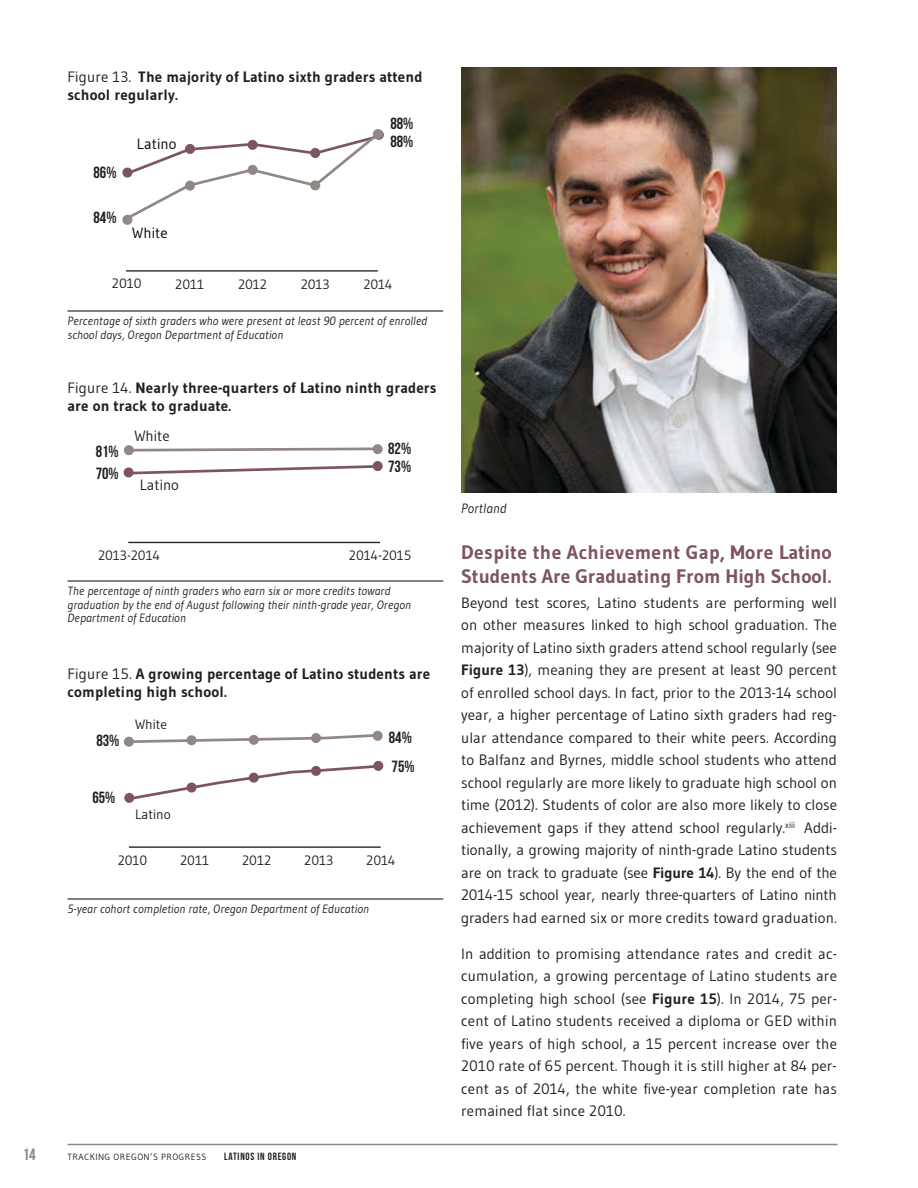
<style>
.page{position:relative;width:918px;height:1188px;background:#fff}
.page>*{position:absolute;margin:0;border:0;box-sizing:border-box;transform-origin:0 0}
.t1{font:700 19.5px/24px "Gudea";color:#7d5465}
.t2{font:16.5px "Bebas Neue";color:#918784}
.t3{font:16.2px/29.8px "Bebas Neue";color:#231f20}
.t4{font:15px/22.5px "Gudea";letter-spacing:.01em;color:#231f20;text-align:justify}
.t5{font:700 15px/18px "Gudea";letter-spacing:.01em;color:#231f20}
.t6{font:14.85px "Gudea";letter-spacing:.005em;color:#030505}
.t7{font:14.85px "Gudea";color:#231f20}
.t8{font:13.5px "Gudea";color:#231f20}
.t9{font:italic 13.5px "Gudea";letter-spacing:.01em;color:#231f20}
.t10{font:italic 12px/13.5px "Gudea";letter-spacing:.01em;color:#231f20}
.t11{font:10.5px "Bebas Neue";letter-spacing:.07em;color:#231f20}
.t12{font:9px "Gudea";letter-spacing:.05em;color:#231f20}
.s1{font-weight:400}
.s2{font-weight:700}
</style>
<div class="page">
<hr style="left:68px;top:1144px;width:770px;height:1px;background:#918784">
<hr style="left:68px;top:310px;width:375px;height:2px;background:#231f20">
<svg style="left:122px;top:215px;width:10px;height:10px"></svg>
<hr style="left:126px;top:270px;width:252px;height:2px;background:#231f20">
<svg style="left:123px;top:131px;width:259px;height:91px"></svg>
<div style="left:373px;top:129px;width:10px;height:10px;background:#918784;border-radius:50%"></div>
<hr style="left:68px;top:580px;width:375px;height:2px;background:#231f20">
<div style="left:124px;top:467px;width:10px;height:10px;background:#7d5465;border-radius:50%"></div>
<svg style="left:373px;top:461px;width:10px;height:10px"></svg>
<div style="left:124px;top:445px;width:10px;height:10px;background:#918784;border-radius:50%"></div>
<svg style="left:373px;top:444px;width:10px;height:10px"></svg>
<hr style="left:128px;top:542px;width:252px;height:1px;background:#231f20">
<svg style="left:132px;top:446px;width:249px;height:7px"></svg>
<svg style="left:127px;top:464px;width:254px;height:12px"></svg>
<hr style="left:68px;top:898px;width:375px;height:2px;background:#231f20">
<div style="left:124px;top:793px;width:10px;height:10px;background:#7d5465;border-radius:50%"></div>
<svg style="left:373px;top:761px;width:10px;height:10px"></svg>
<div style="left:124px;top:737px;width:10px;height:10px;background:#918784;border-radius:50%"></div>
<div style="left:373px;top:731px;width:10px;height:10px;background:#918784;border-radius:50%"></div>
<hr style="left:129px;top:846px;width:252px;height:2px;background:#231f20">
<svg style="left:127px;top:733px;width:250px;height:11px"></svg>
<svg style="left:127px;top:763px;width:255px;height:39px"></svg>
<img style="left:461px;top:68px;width:376px;height:424px">
<p class="t5" style="left:67px;top:68px;width:357px"><span class="s1">Figure 13.</span> The majority of Latino sixth graders attend school regularly.</p>
<p class="t3" style="left:94px;top:157px;width:24px">86%</p>
<p class="t3" style="left:94px;top:203px;width:24px">84%</p>
<p class="t6" style="left:137px;top:135px;width:41px">Latino</p>
<p class="t6" style="left:132px;top:224px;width:37px">White</p>
<p class="t3" style="left:390px;top:109px;width:24px">88%</p>
<p class="t3" style="left:390px;top:127px;width:24px">88%</p>
<p class="t8" style="left:112px;top:275px;width:31px">2010</p>
<p class="t8" style="left:175px;top:275px;width:30px">2011</p>
<p class="t8" style="left:238px;top:275px;width:30px">2012</p>
<p class="t8" style="left:301px;top:275px;width:31px">2013</p>
<p class="t8" style="left:363px;top:275px;width:31px">2014</p>
<p class="t10" style="left:68px;top:314px;width:361px">Percentage of sixth graders who were present at least 90 percent of enrolled school days, Oregon Department of Education</p>
<p class="t5" style="left:68px;top:378px;width:371px"><span class="s1">Figure 14.</span> Nearly three-quarters of Latino ninth graders are on track to graduate.</p>
<p class="t3" style="left:96px;top:437px;width:24px">81%</p>
<p class="t3" style="left:96px;top:458px;width:24px">70%</p>
<p class="t7" style="left:134px;top:427px;width:37px">White</p>
<p class="t7" style="left:140px;top:475px;width:41px">Latino</p>
<p class="t8" style="left:98px;top:547px;width:64px">2013-2014</p>
<p class="t3" style="left:388px;top:433px;width:24px">82%</p>
<p class="t3" style="left:388px;top:452px;width:24px">73%</p>
<p class="t8" style="left:349px;top:547px;width:64px">2014-2015</p>
<p class="t10" style="left:68px;top:584px;width:345px">The percentage of ninth graders who earn six or more credits toward graduation by the end of August following their ninth-grade year, Oregon<br>Department of Education</p>
<p class="t5" style="left:68px;top:665px;width:364px"><span class="s1">Figure 15.</span> A growing percentage of Latino students are completing high school.</p>
<p class="t8" style="left:135px;top:716px;width:33px">White</p>
<p class="t3" style="left:96px;top:725px;width:24px">83%</p>
<p class="t3" style="left:389px;top:722px;width:27px">84%<br>75%</p>
<p class="t3" style="left:92px;top:782px;width:24px">65%</p>
<p class="t8" style="left:135px;top:806px;width:37px">Latino</p>
<p class="t8" style="left:118px;top:852px;width:31px">2010</p>
<p class="t8" style="left:180px;top:852px;width:30px">2011</p>
<p class="t8" style="left:242px;top:852px;width:30px">2012</p>
<p class="t8" style="left:304px;top:852px;width:31px">2013</p>
<p class="t8" style="left:366px;top:852px;width:31px">2014</p>
<p class="t10" style="left:68px;top:902px;width:303px">5-year cohort completion rate, Oregon Department of Education</p>
<p class="t2" style="left:23px;top:1145px;width:15px">14</p>
<p class="t12" style="left:68px;top:1151px;width:140px">TRACKING OREGON’S PROGRESS</p>
<p class="t11" style="left:224px;top:1150px;width:74px">LATINOS IN OREGON</p>
<p class="t9" style="left:461px;top:500px;width:47px">Portland</p>
<h1 class="t1" style="left:461px;top:540px;width:372px">Despite the Achievement Gap, More Latino<br>Students Are Graduating From High School.</h1>
<p class="t4" style="left:461px;top:591px;width:377px">Beyond test scores, Latino students are performing well on other measures linked to high school graduation. The majority of Latino sixth graders attend school regularly (see <span class="s2">Figure 13</span>), meaning they are present at least 90 percent of enrolled school days. In fact, prior to the 2013-14 school year, a higher percentage of Latino sixth graders had reg&shy;ular attendance compared to their white peers. According to Balfanz and Byrnes, middle school students who attend school regularly are more likely to graduate high school on time (2012). Students of color are also more likely to close achievement gaps if they attend school regularly.<sup>xiii</sup> Addi&shy;tionally, a growing majority of ninth-grade Latino students are on track to graduate (see <span class="s2">Figure 14</span>). By the end of the 2014-15 school year, nearly three-quarters of Latino ninth graders had earned six or more credits toward graduation.</p>
<p class="t4" style="left:461px;top:942px;width:377px">In addition to promising attendance rates and credit ac&shy;cumulation, a growing percentage of Latino students are completing high school (see <span class="s2">Figure 15</span>). In 2014, 75 per&shy;cent of Latino students received a diploma or GED within five years of high school, a 15 percent increase over the 2010 rate of 65 percent. Though it is still higher at 84 per&shy;cent as of 2014, the white five-year completion rate has remained flat since 2010.</p>
</div>
